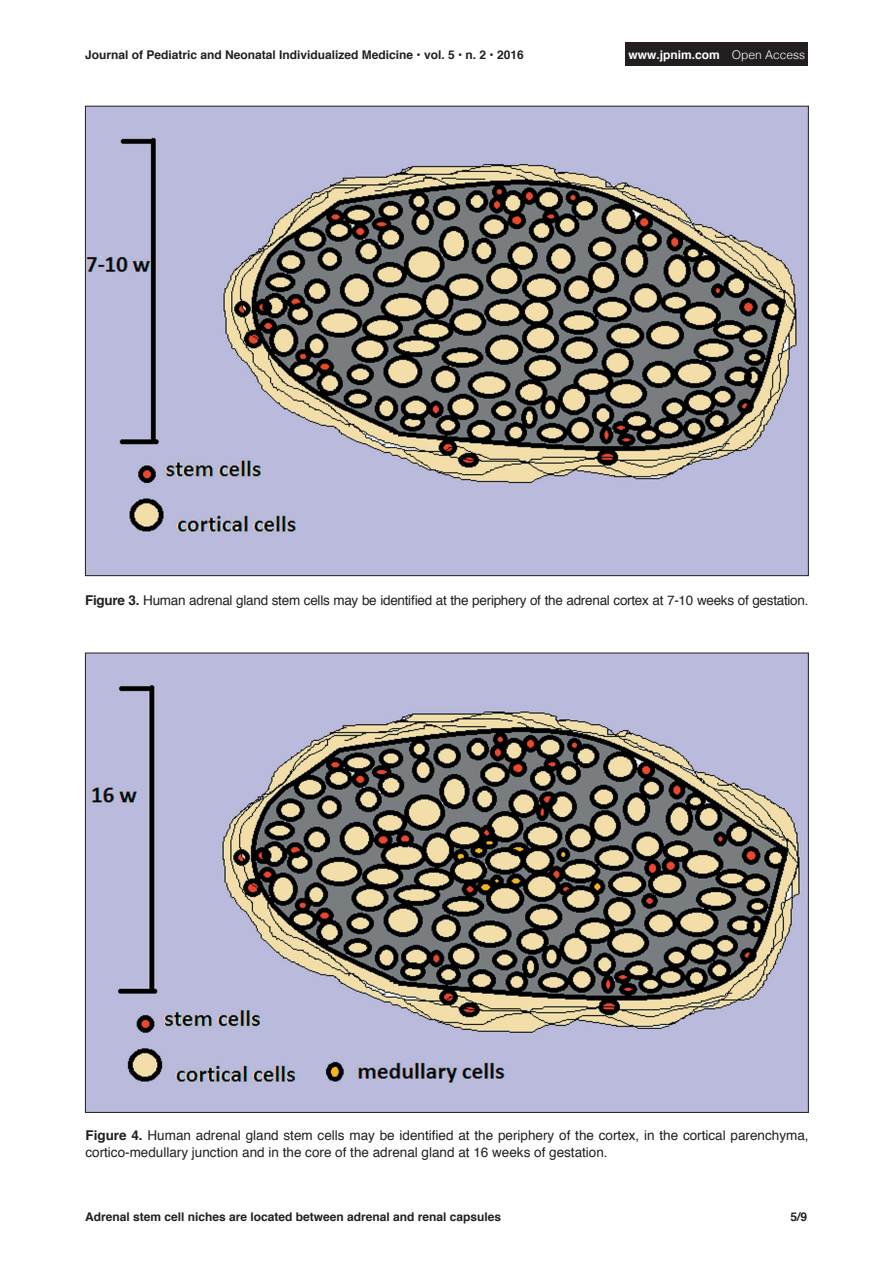
<style>
.page{position:relative;width:893px;height:1263px;background:#fff}
.page>*{position:absolute;margin:0;border:0;box-sizing:border-box;transform-origin:0 0}
.t1{font:13.5px/16.2px "Helvetica";color:#231f20}
.t2{font:13.5px "Helvetica";letter-spacing:-.02em;color:#231f20}
.Footer_Left{font:700 12px "Helvetica";color:#231f20}
.t3{font:700 12px "Helvetica";color:#fff}
.s1{font-weight:300}
.s2{font-weight:700}
</style>
<div class="page">
<div style="left:626px;top:43px;width:182px;height:23px;background:#231f20"></div>
<img style="left:87px;top:655px;width:720px;height:456px">
<img style="left:87px;top:108px;width:720px;height:466px">
<p class="Footer_Left" style="left:85px;top:45px;width:440px">Journal of Pediatric and Neonatal Individualized Medicine • vol. 5 • n. 2 • 2016</p>
<p class="t3" style="left:629px;top:45px;width:178px">www.jpnim.com <span class="s1">Open Access</span></p>
<p class="t2" style="left:85px;top:590px;width:725px"><span class="s2">Figure 3.</span> Human adrenal gland stem cells may be identified at the periphery of the adrenal cortex at 7-10 weeks of gestation.</p>
<p class="t1" style="left:85px;top:1128px;width:725px"><span class="s2">Figure 4.</span> Human adrenal gland stem cells may be identified at the periphery of the cortex, in the cortical parenchyma, cortico-medullary junction and in the core of the adrenal gland at 16 weeks of gestation.</p>
<p class="Footer_Left" style="left:85px;top:1207px;width:418px">Adrenal stem cell niches are located between adrenal and renal capsules</p>
<p class="Footer_Left" style="left:790px;top:1207px;width:18px">5/9</p>
</div>
